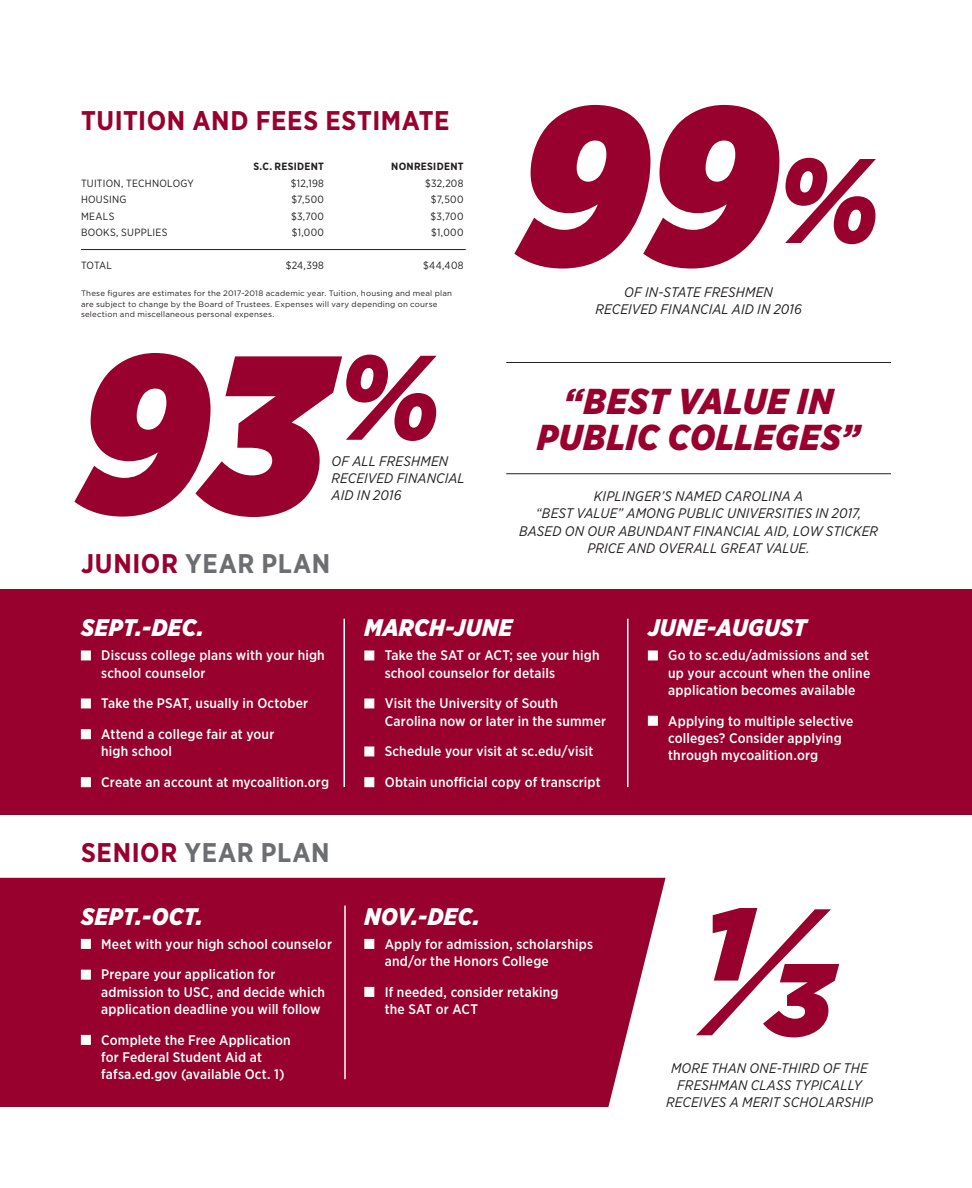
<style>
.page{position:relative;width:972px;height:1188px;background:#fff}
.page>*{position:absolute;margin:0;border:0;box-sizing:border-box;transform-origin:0 0}
.t1{font:italic 900 225px "Gotham Narrow";color:#98002e}
.t2{font:italic 900 180px "Gotham";color:#98002e}
.t3{font:italic 900 120px "Gotham Narrow";color:#98002e}
.t4{font:italic 900 36px/36px "Gotham Narrow";letter-spacing:.02em;color:#98002e;text-align:center}
.t5{font:700 27px "Gotham Narrow";letter-spacing:.025em;color:#6d6e71}
.t6{font:700 27px "Gotham Narrow";letter-spacing:.02em;color:#98002e}
.t7{font:italic 900 24px "Gotham Narrow";letter-spacing:.015em;color:#fff}
.t8{font:500 13.8px/17.2px "Gotham Narrow";letter-spacing:.01em;color:#fff}
.t9{font:italic 13.8px/17.2px "Gotham Narrow";letter-spacing:.01em;color:#231f20;text-align:center}
.t10{font:10.5px "Gotham Narrow";letter-spacing:.025em;color:#231f20}
.t11{font:700 10.5px "Gotham Narrow";letter-spacing:.025em;color:#231f20}
.t12{font:7.8px/10.5px "Gotham";letter-spacing:.025em;color:#231f20}
.s1{color:#98002e}
</style>
<div class="page">
<hr style="left:81px;top:249px;width:385px;height:1px;background:#231f20">
<div style="left:0;top:589px;width:972px;height:226px;background:#98002e"></div>
<div style="left:81px;top:651px;width:10px;height:9px;background:#fff;border:1px solid #fff"></div>
<div style="left:81px;top:699px;width:10px;height:9px;background:#fff;border:1px solid #fff"></div>
<div style="left:81px;top:729px;width:10px;height:10px;background:#fff;border:1px solid #fff"></div>
<div style="left:81px;top:777px;width:10px;height:10px;background:#fff;border:1px solid #fff"></div>
<div style="left:364px;top:651px;width:10px;height:9px;background:#fff;border:1px solid #fff"></div>
<div style="left:364px;top:699px;width:10px;height:9px;background:#fff;border:1px solid #fff"></div>
<div style="left:364px;top:747px;width:10px;height:9px;background:#fff;border:1px solid #fff"></div>
<div style="left:364px;top:777px;width:10px;height:10px;background:#fff;border:1px solid #fff"></div>
<div style="left:648px;top:651px;width:10px;height:9px;background:#fff;border:1px solid #fff"></div>
<div style="left:648px;top:716px;width:10px;height:10px;background:#fff;border:1px solid #fff"></div>
<hr style="left:344px;top:619px;width:1px;height:168px;background:#fff">
<hr style="left:627px;top:619px;width:1px;height:168px;background:#fff">
<div style="left:0;top:878px;width:666px;height:229px;background:#98002e"></div>
<div style="left:81px;top:939px;width:10px;height:10px;background:#fff;border:1px solid #fff"></div>
<div style="left:81px;top:970px;width:10px;height:9px;background:#fff;border:1px solid #fff"></div>
<div style="left:81px;top:1035px;width:10px;height:10px;background:#fff;border:1px solid #fff"></div>
<div style="left:364px;top:939px;width:10px;height:10px;background:#fff;border:1px solid #fff"></div>
<div style="left:364px;top:987px;width:10px;height:10px;background:#fff;border:1px solid #fff"></div>
<hr style="left:344px;top:906px;width:2px;height:173px;background:#fff">
<hr style="left:506px;top:362px;width:385px;height:1px;background:#231f20">
<hr style="left:506px;top:473px;width:385px;height:1px;background:#231f20">
<h3 class="t6" style="left:81px;top:103px;width:370px">TUITION AND FEES ESTIMATE</h3>
<p class="t11" style="left:253px;top:160px;width:72px">S.C. RESIDENT</p>
<p class="t11" style="left:391px;top:160px;width:74px">NONRESIDENT</p>
<p class="t10" style="left:81px;top:177px;width:114px">TUITION, TECHNOLOGY</p>
<p class="t10" style="left:291px;top:177px;width:35px">$12,198</p>
<p class="t10" style="left:425px;top:177px;width:40px">$32,208</p>
<p class="t10" style="left:81px;top:193px;width:47px">HOUSING</p>
<p class="t10" style="left:291px;top:193px;width:34px">$7,500</p>
<p class="t10" style="left:431px;top:193px;width:34px">$7,500</p>
<p class="t10" style="left:81px;top:210px;width:35px">MEALS</p>
<p class="t10" style="left:291px;top:210px;width:34px">$3,700</p>
<p class="t10" style="left:431px;top:210px;width:34px">$3,700</p>
<p class="t10" style="left:81px;top:226px;width:88px">BOOKS, SUPPLIES</p>
<p class="t10" style="left:292px;top:226px;width:34px">$1,000</p>
<p class="t10" style="left:431px;top:226px;width:34px">$1,000</p>
<p class="t10" style="left:81px;top:259px;width:33px">TOTAL</p>
<p class="t10" style="left:286px;top:259px;width:40px">$24,398</p>
<p class="t10" style="left:423px;top:259px;width:42px">$44,408</p>
<p class="t12" style="left:81px;top:288px;width:373px">These figures are estimates for the 2017-2018 academic year. Tuition, housing and meal plan are subject to change by the Board of Trustees. Expenses will vary depending on course selection and miscellaneous personal expenses.</p>
<h1 class="t1" style="left:77px;top:282px;width:248px">93</h1>
<h3 class="t3" style="left:338px;top:316px;width:103px">%</h3>
<p class="t9" style="left:332px;top:452px;width:135px;text-align:left">OF ALL FRESHMEN<br>RECEIVED FINANCIAL</p>
<p class="t9" style="left:332px;top:487px;width:71px">AID IN 2016</p>
<h3 class="t5" style="left:81px;top:546px;width:251px"><span class="s1">JUNIOR</span> YEAR PLAN</h3>
<h1 class="t1" style="left:517px;top:34px;width:262px">99</h1>
<p class="t9" style="left:596px;top:300px;width:208px">RECEIVED FINANCIAL AID IN 2016</p>
<h3 class="t3" style="left:778px;top:119px;width:103px">%</h3>
<p class="t9" style="left:624px;top:283px;width:150px">OF IN-STATE FRESHMEN</p>
<h3 class="t4" style="left:537px;top:383px;width:325px">“BEST VALUE IN<br>PUBLIC COLLEGES”</h3>
<p class="t9" style="left:519px;top:487px;width:360px">KIPLINGER’S NAMED CAROLINA A<br>“BEST VALUE” AMONG PUBLIC UNIVERSITIES IN 2017, BASED ON OUR ABUNDANT FINANCIAL AID, LOW STICKER PRICE AND OVERALL GREAT VALUE.</p>
<h3 class="t7" style="left:81px;top:612px;width:124px">SEPT.-DEC.</h3>
<p class="t8" style="left:101px;top:647px;width:225px">Discuss college plans with your high school counselor</p>
<p class="t8" style="left:101px;top:695px;width:208px">Take the PSAT, usually in October</p>
<p class="t8" style="left:101px;top:725px;width:175px">Attend a college fair at your high school</p>
<p class="t8" style="left:101px;top:773px;width:229px">Create an account at mycoalition.org</p>
<h3 class="t5" style="left:81px;top:835px;width:250px"><span class="s1">SENIOR</span> YEAR PLAN</h3>
<h3 class="t7" style="left:81px;top:900px;width:123px">SEPT.-OCT.</h3>
<p class="t8" style="left:101px;top:935px;width:232px">Meet with your high school counselor</p>
<p class="t8" style="left:101px;top:966px;width:225px">Prepare your application for admission to USC, and decide which application deadline you will follow</p>
<p class="t8" style="left:101px;top:1031px;width:191px">Complete the Free Application for Federal Student Aid at fafsa.ed.gov (available Oct. 1)</p>
<h3 class="t7" style="left:364px;top:612px;width:150px">MARCH-JUNE</h3>
<p class="t8" style="left:385px;top:647px;width:216px">Take the SAT or ACT; see your high school counselor for details</p>
<p class="t8" style="left:385px;top:695px;width:223px">Visit the University of South<br>Carolina now or later in the summer</p>
<p class="t8" style="left:385px;top:743px;width:210px">Schedule your visit at sc.edu/visit</p>
<p class="t8" style="left:385px;top:773px;width:217px">Obtain unofficial copy of transcript</p>
<h3 class="t7" style="left:364px;top:900px;width:117px">NOV.-DEC.</h3>
<p class="t8" style="left:385px;top:935px;width:210px">Apply for admission, scholarships and/or the Honors College</p>
<p class="t8" style="left:385px;top:983px;width:175px">If needed, consider retaking the SAT or ACT</p>
<h3 class="t7" style="left:648px;top:612px;width:160px">JUNE-AUGUST</h3>
<p class="t8" style="left:668px;top:647px;width:204px;text-align:justify">Go to sc.edu/admissions and set up your account when the online application becomes available</p>
<p class="t8" style="left:668px;top:712px;width:187px">Applying to multiple selective colleges? Consider applying through mycoalition.org</p>
<h2 class="t2" style="left:695px;top:843px;width:150px">⅓</h2>
<p class="t9" style="left:671px;top:1059px;width:198px">MORE THAN ONE-THIRD OF THE<br>FRESHMAN CLASS TYPICALLY</p>
<p class="t9" style="left:666px;top:1093px;width:208px">RECEIVES A MERIT SCHOLARSHIP</p>
</div>
